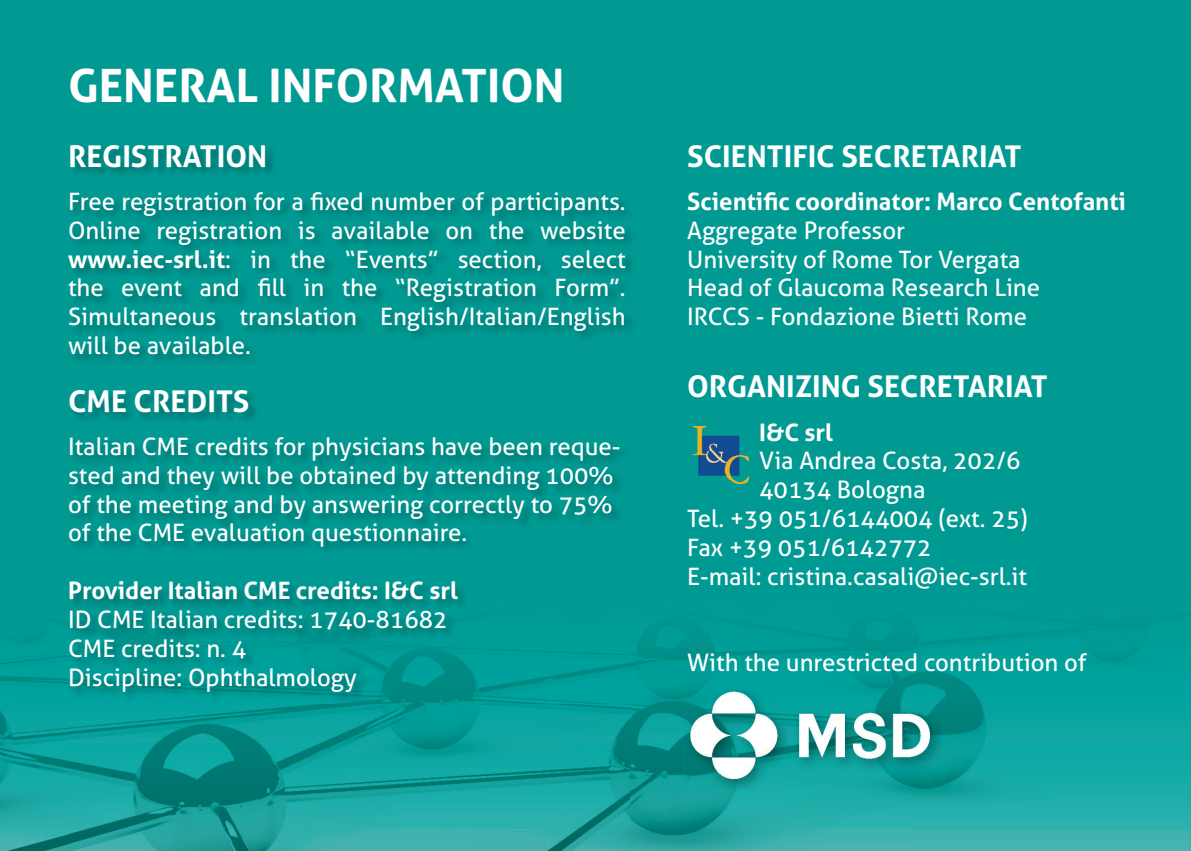
<style>
.page{position:relative;width:1191px;height:851px;background:#fff}
.page>*{position:absolute;margin:0;border:0;box-sizing:border-box;transform-origin:0 0}
.t1{font:700 46px "Aller";color:#fff}
.t2{font:700 30px "Aller";color:#fff}
.t3{font:24px/28.8px "Aller";color:#fff}
.t4{font:700 24px "Aller";color:#fff}
.s1{font-weight:700}
</style>
<div class="page">
<div style="left:0;top:0;width:1191px;height:850px;background:#009a93"></div>
<img style="left:911px;top:645px;width:280px;height:205px">
<img style="left:631px;top:649px;width:280px;height:79px">
<img style="left:0;top:656px;width:69px;height:194px">
<img style="left:69px;top:703px;width:562px;height:147px">
<img style="left:630px;top:728px;width:70px;height:122px">
<img style="left:700px;top:793px;width:211px;height:57px">
<img style="left:684px;top:684px;width:260px;height:109px">
<img style="left:689px;top:685px;width:244px;height:103px">
<img style="left:68px;top:148px;width:568px;height:555px">
<img style="left:697px;top:441px;width:43px;height:10px">
<img style="left:693px;top:427px;width:47px;height:14px">
<img style="left:693px;top:451px;width:55px;height:29px">
<img style="left:730px;top:480px;width:18px;height:3px">
<h1 class="t1" style="left:68px;top:57px;width:498px">GENERAL INFORMATION</h1>
<p class="t2" style="left:68px;top:138px;width:201px">REGISTRATION</p>
<p class="t3" style="left:68px;top:187px;width:559px;text-align:justify">Free registration for a fixed number of participants.<br>Online registration is available on the website <span class="s1">www.iec-srl.it</span>: in the “Events” section, select the event and fill in the “Registration Form”.<br>Simultaneous translation English/Italian/English will be available.</p>
<p class="t2" style="left:68px;top:382px;width:183px">CME CREDITS</p>
<p class="t3" style="left:68px;top:432px;width:554px">Italian CME credits for physicians have been reque&shy;sted and they will be obtained by attending 100% of the meeting and by answering correctly to 75% of the CME evaluation questionnaire.</p>
<p class="t4" style="left:68px;top:575px;width:391px">Provider Italian CME credits: I&amp;C srl</p>
<p class="t3" style="left:68px;top:605px;width:381px">ID CME Italian credits: 1740-81682<br>CME credits: n. 4<br>Discipline: Ophthalmology</p>
<p class="t2" style="left:687px;top:138px;width:336px">SCIENTIFIC SECRETARIAT</p>
<p class="t4" style="left:687px;top:187px;width:440px">Scientific coordinator: Marco Centofanti</p>
<p class="t3" style="left:687px;top:216px;width:354px">Aggregate Professor<br>University of Rome Tor Vergata<br>Head of Glaucoma Research Line<br>IRCCS - Fondazione Bietti Rome</p>
<p class="t2" style="left:687px;top:368px;width:362px">ORGANIZING SECRETARIAT</p>
<p class="t4" style="left:759px;top:417px;width:75px">I&amp;C srl</p>
<p class="t3" style="left:759px;top:446px;width:263px">Via Andrea Costa, 202/6</p>
<p class="t3" style="left:759px;top:475px;width:168px">40134 Bologna</p>
<p class="t3" style="left:687px;top:504px;width:342px">Tel. +39 051/6144004 (ext. 25)</p>
<p class="t3" style="left:687px;top:533px;width:246px">Fax +39 051/6142772</p>
<p class="t3" style="left:687px;top:561px;width:341px">E-mail: cristina.casali@iec-srl.it</p>
<p class="t3" style="left:687px;top:648px;width:401px">With the unrestricted contribution of</p>
</div>
